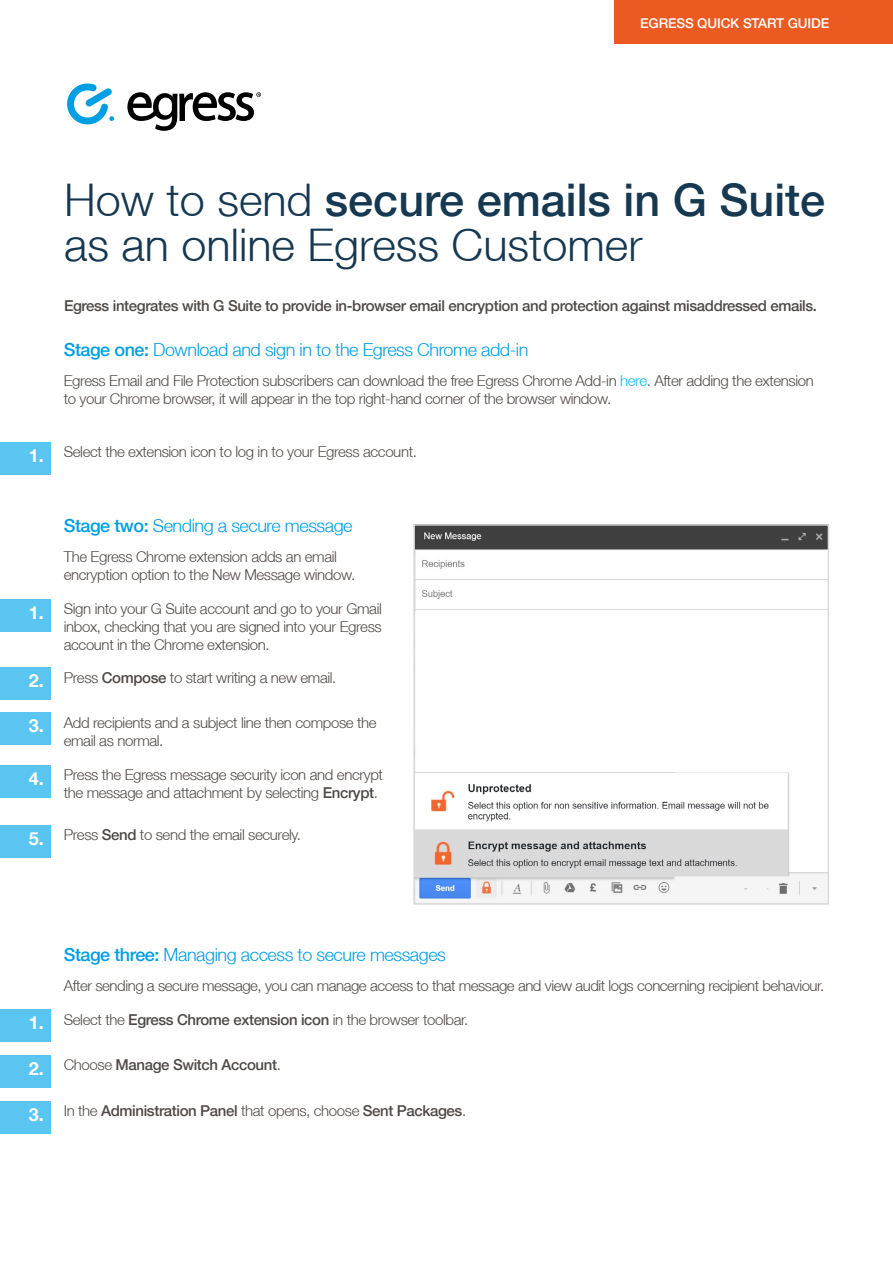
<style>
.page{position:relative;width:893px;height:1263px;background:#fff}
.page>*{position:absolute;margin:0;border:0;box-sizing:border-box;transform-origin:0 0}
.t1{font:300 45px/45px "Helvetica Neue LT";color:#163850}
.t2{font:300 18px "Helvetica Neue LT";letter-spacing:-.025em;color:#009fe3}
.t3{font:700 18px "Helvetica Neue LT";color:#fff}
.t4{font:300 15px/18px "Helvetica Neue LT";letter-spacing:-.025em;color:#4f4946}
.t5{font:500 15px "Helvetica Neue LT";letter-spacing:-.025em;color:#4f4946}
.t6{font:500 13.5px "Helvetica Neue LT";letter-spacing:-.01em;color:#fff}
.s1{font-weight:500}
.s2{color:#0bbbef}
.s3{font-weight:700;font-size:18px;color:#fff}
.s4{font-weight:300}
</style>
<div class="page">
<svg style="left:127px;top:92px;width:134px;height:39px"></svg>
<svg style="left:67px;top:83px;width:47px;height:42px"></svg>
<div style="left:0;top:599px;width:51px;height:32px;background:#5bc5f2"></div>
<div style="left:0;top:667px;width:51px;height:33px;background:#5bc5f2"></div>
<div style="left:0;top:712px;width:51px;height:33px;background:#5bc5f2"></div>
<div style="left:0;top:765px;width:51px;height:32px;background:#5bc5f2"></div>
<div style="left:0;top:825px;width:51px;height:32px;background:#5bc5f2"></div>
<div style="left:0;top:442px;width:51px;height:33px;background:#5bc5f2"></div>
<div style="left:614px;top:0;width:279px;height:43px;background:#eb5b21"></div>
<img style="left:416px;top:527px;width:410px;height:375px">
<div style="left:413px;top:524px;width:416px;height:381px;border:2px solid #dadada"></div>
<div style="left:0;top:1009px;width:51px;height:33px;background:#5bc5f2"></div>
<div style="left:0;top:1055px;width:51px;height:32px;background:#5bc5f2"></div>
<div style="left:0;top:1101px;width:51px;height:32px;background:#5bc5f2"></div>
<p class="t6" style="left:640px;top:15px;width:190px">EGRESS QUICK START GUIDE</p>
<h1 class="t1" style="left:64px;top:177px;width:763px">How to send <span class="s1">secure emails in G Suite </span>as an online Egress Customer</h1>
<p class="t5" style="left:64px;top:297px;width:755px">Egress integrates with G Suite to provide in-browser email encryption and protection against misaddressed emails.</p>
<p class="t2" style="left:64px;top:339px;width:466px"><span class="s1">Stage one:</span> Download and sign in to the Egress Chrome add-in</p>
<p class="t4" style="left:64px;top:371px;width:752px">Egress Email and File Protection subscribers can download the free Egress Chrome Add-in <span class="s2">here</span>. After adding the extension to your Chrome browser, it will appear in the top right-hand corner of the browser window.</p>
<p class="t4" style="left:29px;top:442px;width:390px"><span class="s3">1.</span> Select the extension icon to log in to your Egress account.</p>
<p class="t2" style="left:64px;top:514px;width:290px"><span class="s1">Stage two:</span> Sending a secure message</p>
<p class="t3" style="left:29px;top:601px;width:17px">1.</p>
<p class="t3" style="left:29px;top:670px;width:17px">2.</p>
<p class="t3" style="left:29px;top:715px;width:17px">3.</p>
<p class="t3" style="left:29px;top:767px;width:17px">4.</p>
<p class="t3" style="left:29px;top:827px;width:17px">5.</p>
<p class="t4" style="left:64px;top:547px;width:293px">The Egress Chrome extension adds an email encryption option to the New Message window.</p>
<p class="t4" style="left:64px;top:599px;width:320px;text-align:justify">Sign into your G Suite account and go to your Gmail inbox, checking that you are signed into your Egress account in the Chrome extension.</p>
<p class="t4" style="left:64px;top:668px;width:274px">Press <span class="s1">Compose</span> to start writing a new email.</p>
<p class="t4" style="left:64px;top:713px;width:314px">Add recipients and a subject line then compose the email as normal.</p>
<p class="t4" style="left:64px;top:765px;width:321px">Press the Egress message security icon and encrypt the message and attachment by selecting <span class="s1">Encrypt</span>.</p>
<p class="t4" style="left:64px;top:825px;width:239px">Press <span class="s1">Send</span> to send the email securely.</p>
<p class="t3" style="left:29px;top:1012px;width:17px">1.</p>
<p class="t3" style="left:29px;top:1057px;width:17px">2.</p>
<p class="t3" style="left:29px;top:1103px;width:17px">3.</p>
<p class="t2" style="left:64px;top:944px;width:384px"><span class="s1">Stage three:</span> Managing access to secure messages</p>
<p class="t4" style="left:64px;top:976px;width:762px">After sending a secure message, you can manage access to that message and view audit logs concerning recipient behaviour.</p>
<p class="t4" style="left:64px;top:1010px;width:406px">Select the <span class="s1">Egress Chrome extension icon</span> in the browser toolbar.</p>
<p class="t5" style="left:64px;top:1056px;width:219px"><span class="s4">Choose</span> Manage Switch Account<span class="s4">.</span></p>
<p class="t5" style="left:64px;top:1101px;width:404px"><span class="s4">In the</span> Administration Panel <span class="s4">that opens, choose</span> Sent Packages<span class="s4">.</span></p>
</div>
